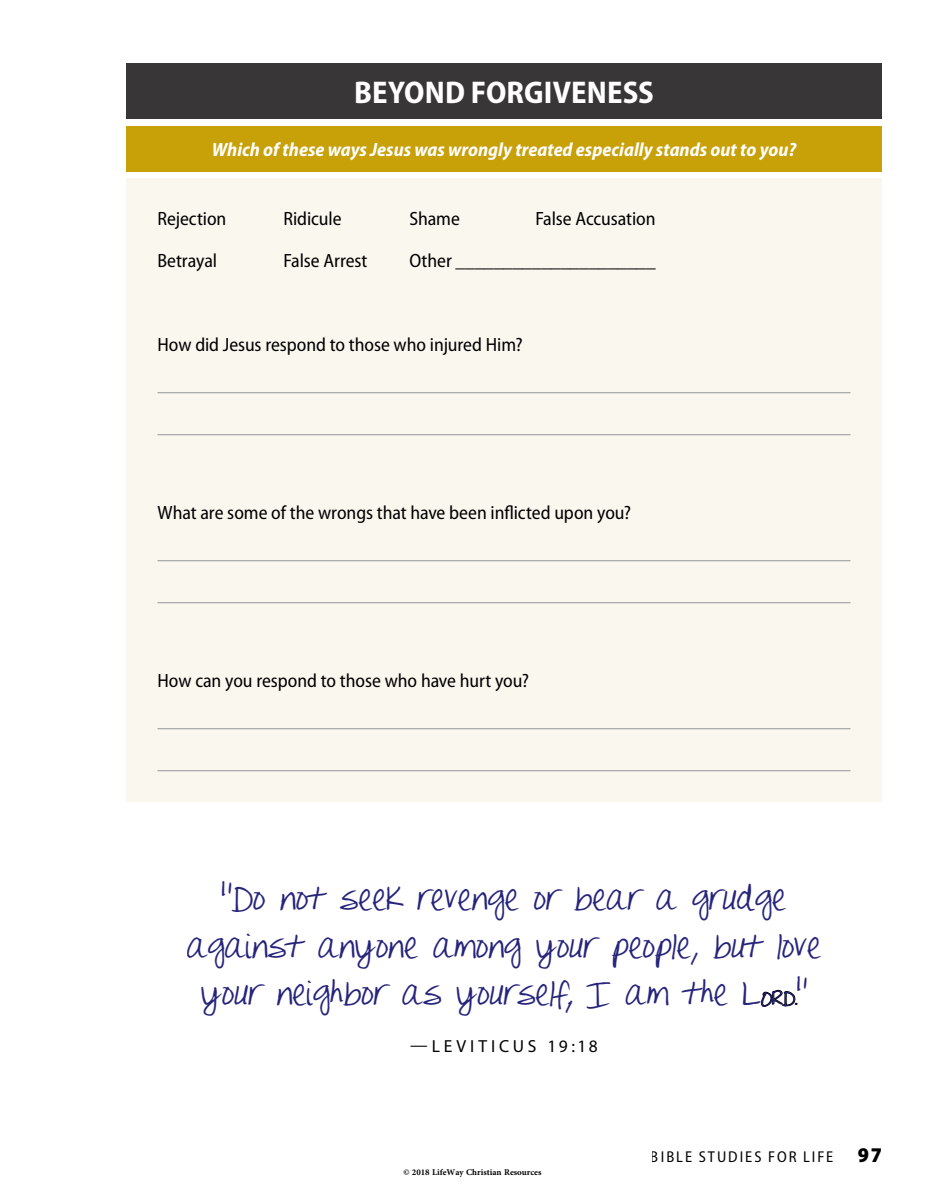
<style>
.page{position:relative;width:945px;height:1197px;background:#fff}
.page>*{position:absolute;margin:0;border:0;box-sizing:border-box;transform-origin:0 0}
.t1{font:700 semi-condensed 31.5px "Myriad Pro";letter-spacing:.005em;color:#fff}
.t2{font:24.5px/47.2px "Pea Alesa";letter-spacing:.025em;color:#26247b;text-align:center}
.t3{font:semi-condensed 19.25px "Myriad Pro";letter-spacing:-.005em;color:#000}
.t4{font:italic 700 semi-condensed 19.25px "Myriad Pro";color:#fff}
.t5{font:17.5px "Myriad Pro";letter-spacing:.22em;color:#000}
.t6{font:semi-condensed 15.75px "Myriad Pro";letter-spacing:.125em;color:#000}
.t7{font:700 12.25px "Adobe Arabic";color:#000}
.s1{font-size:14px}
.s2{font-weight:900;font-size:21px}
</style>
<div class="page">
<div style="left:126px;top:179px;width:756px;height:623px;background:#f9f7ee"></div>
<hr style="left:158px;top:392px;width:692px;height:1px;background:#939598">
<hr style="left:158px;top:434px;width:692px;height:1px;background:#939598">
<hr style="left:158px;top:560px;width:692px;height:1px;background:#939598">
<hr style="left:158px;top:602px;width:692px;height:1px;background:#939598">
<hr style="left:158px;top:728px;width:692px;height:1px;background:#939598">
<hr style="left:158px;top:770px;width:692px;height:1px;background:#939598">
<div style="left:126px;top:63px;width:756px;height:56px;background:#383637"></div>
<div style="left:126px;top:126px;width:756px;height:46px;background:#c8a008"></div>
<svg style="left:761px;top:990px;width:36px;height:17px"></svg>
<h1 class="t1" style="left:354px;top:74px;width:301px">BEYOND FORGIVENESS</h1>
<p class="t4" style="left:212px;top:139px;width:586px">Which of these ways Jesus was wrongly treated especially stands out to you?</p>
<p class="t3" style="left:158px;top:208px;width:70px">Rejection</p>
<p class="t3" style="left:284px;top:208px;width:60px">Ridicule</p>
<p class="t3" style="left:410px;top:208px;width:52px">Shame</p>
<p class="t3" style="left:536px;top:208px;width:122px">False Accusation</p>
<p class="t3" style="left:158px;top:250px;width:61px">Betrayal</p>
<p class="t3" style="left:284px;top:250px;width:86px">False Arrest</p>
<p class="t3" style="left:410px;top:250px;width:248px">Other _____________________</p>
<p class="t3" style="left:158px;top:334px;width:367px">How did Jesus respond to those who injured Him?</p>
<p class="t3" style="left:158px;top:502px;width:475px">What are some of the wrongs that have been inflicted upon you?</p>
<p class="t3" style="left:158px;top:670px;width:373px">How can you respond to those who have hurt you?</p>
<p class="t2" style="left:187px;top:882px;width:635px">"Do not seek revenge or bear a grudge against anyone among your people, but love your neighbor as yourself. I am the L<span class="s1">ORD.</span>"</p>
<p class="t5" style="left:410px;top:1035px;width:189px">—LEVITICUS 19:18</p>
<p class="t2" style="left:566px;top:977px;width:8px">,</p>
<p class="t7" style="left:403px;top:1164px;width:140px">© 2018 LifeWay Christian Resources</p>
<p class="t6" style="left:651px;top:1149px;width:233px">BIBLE STUDIES FOR LIFE <span class="s2">97</span></p>
</div>
